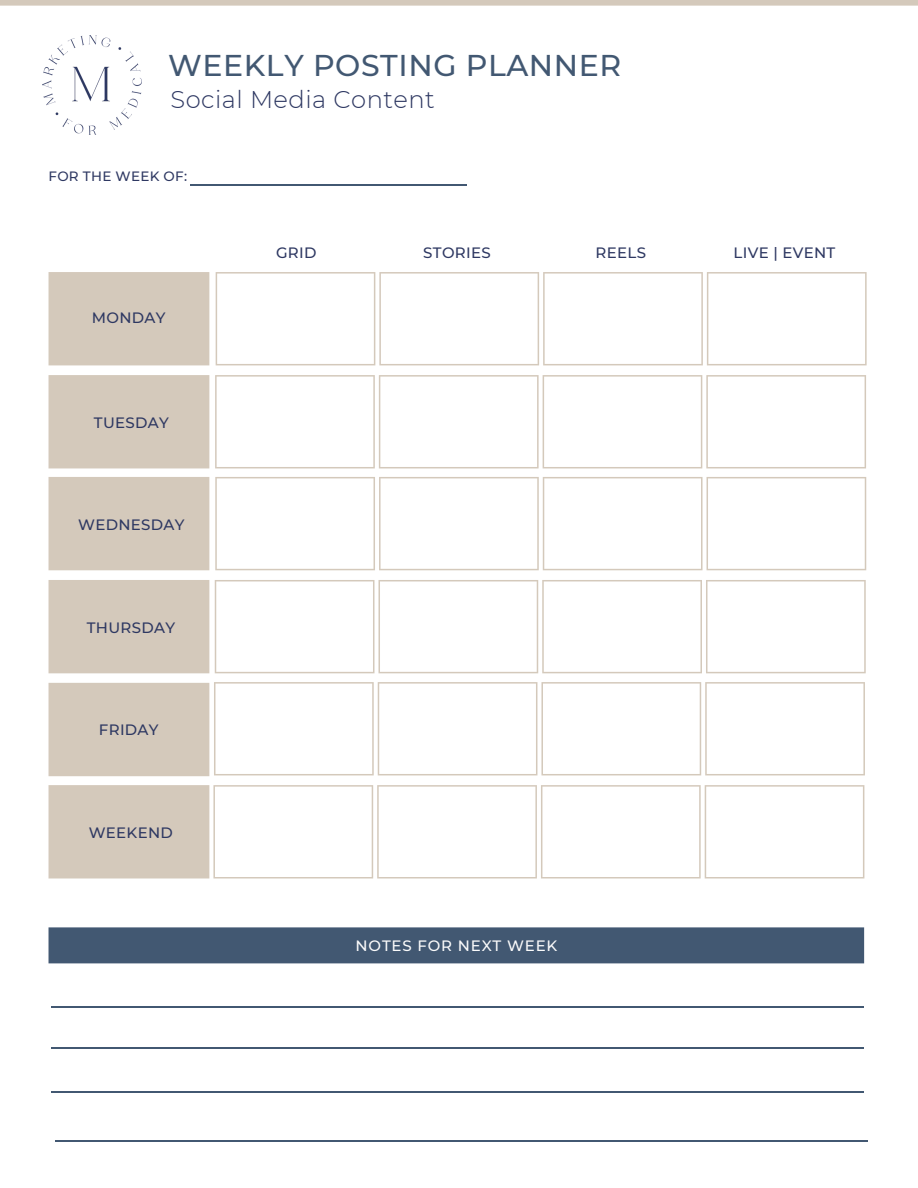
<style>
.page{position:relative;width:918px;height:1188px;background:#fff}
.page>*{position:absolute;margin:0;border:0;box-sizing:border-box;transform-origin:0 0}
.t1{font:500 30px "Montserrat";letter-spacing:.02em;color:#425872}
.t2{font:300 24.15px "Montserrat";letter-spacing:.02em;color:#2e3862}
.t3{font:500 15px "Montserrat";letter-spacing:.02em;color:#2e3862}
.t4{font:500 15px "Montserrat";letter-spacing:.055em;color:#fbfbfb}
.t5{font:500 13.5px "Montserrat";letter-spacing:.02em;color:#2e3862}
</style>
<div class="page">
<hr style="left:190px;top:184px;width:277px;height:1px;background:#425872">
<hr style="left:51px;top:1007px;width:812px;height:1px;background:#425872">
<hr style="left:51px;top:1047px;width:812px;height:1px;background:#425872">
<hr style="left:51px;top:1091px;width:812px;height:2px;background:#425872">
<hr style="left:55px;top:1140px;width:812px;height:1px;background:#425872">
<div style="left:0;top:0;width:918px;height:6px;background:#d4c9bb"></div>
<svg style="left:216px;top:272px;width:651px;height:93px"></svg>
<div style="left:49px;top:273px;width:160px;height:92px;background:#d4c9bb"></div>
<hr style="left:50px;top:272px;width:158px;height:2px;background:#d4c9bb">
<svg style="left:215px;top:375px;width:651px;height:93px"></svg>
<div style="left:49px;top:376px;width:160px;height:92px;background:#d4c9bb"></div>
<hr style="left:50px;top:375px;width:158px;height:2px;background:#d4c9bb">
<svg style="left:215px;top:477px;width:651px;height:93px"></svg>
<div style="left:49px;top:478px;width:160px;height:92px;background:#d4c9bb"></div>
<hr style="left:50px;top:477px;width:158px;height:2px;background:#d4c9bb">
<svg style="left:215px;top:580px;width:651px;height:93px"></svg>
<div style="left:49px;top:581px;width:160px;height:92px;background:#d4c9bb"></div>
<hr style="left:50px;top:580px;width:158px;height:2px;background:#d4c9bb">
<div style="left:49px;top:684px;width:160px;height:91px;background:#d4c9bb"></div>
<hr style="left:50px;top:775px;width:158px;height:1px;background:#d4c9bb">
<svg style="left:208px;top:682px;width:657px;height:94px"></svg>
<hr style="left:50px;top:683px;width:158px;height:1px;background:#d4c9bb">
<div style="left:49px;top:928px;width:814px;height:35px;background:#425872"></div>
<hr style="left:863px;top:929px;width:1px;height:33px;background:#425872">
<hr style="left:50px;top:927px;width:813px;height:2px;background:#425872">
<div style="left:49px;top:786px;width:160px;height:92px;background:#d4c9bb"></div>
<svg style="left:208px;top:785px;width:656px;height:93px"></svg>
<hr style="left:50px;top:785px;width:158px;height:2px;background:#d4c9bb">
<img style="left:42px;top:36px;width:99px;height:99px">
<p class="t1" style="left:168px;top:47px;width:455px">WEEKLY POSTING PLANNER</p>
<p class="t2" style="left:171px;top:85px;width:266px">Social Media Content</p>
<p class="t5" style="left:49px;top:168px;width:140px">FOR THE WEEK OF:</p>
<p class="t3" style="left:92px;top:309px;width:75px">MONDAY</p>
<p class="t3" style="left:94px;top:414px;width:76px">TUESDAY</p>
<p class="t3" style="left:78px;top:516px;width:108px">WEDNESDAY</p>
<p class="t3" style="left:87px;top:619px;width:90px">THURSDAY</p>
<p class="t3" style="left:99px;top:721px;width:61px">FRIDAY</p>
<p class="t3" style="left:89px;top:823px;width:86px">WEEKEND</p>
<p class="t3" style="left:276px;top:244px;width:42px">GRID</p>
<p class="t3" style="left:423px;top:244px;width:69px">STORIES</p>
<p class="t3" style="left:596px;top:244px;width:52px">REELS</p>
<p class="t3" style="left:734px;top:244px;width:103px">LIVE | EVENT</p>
<p class="t4" style="left:356px;top:936px;width:203px">NOTES FOR NEXT WEEK</p>
</div>
